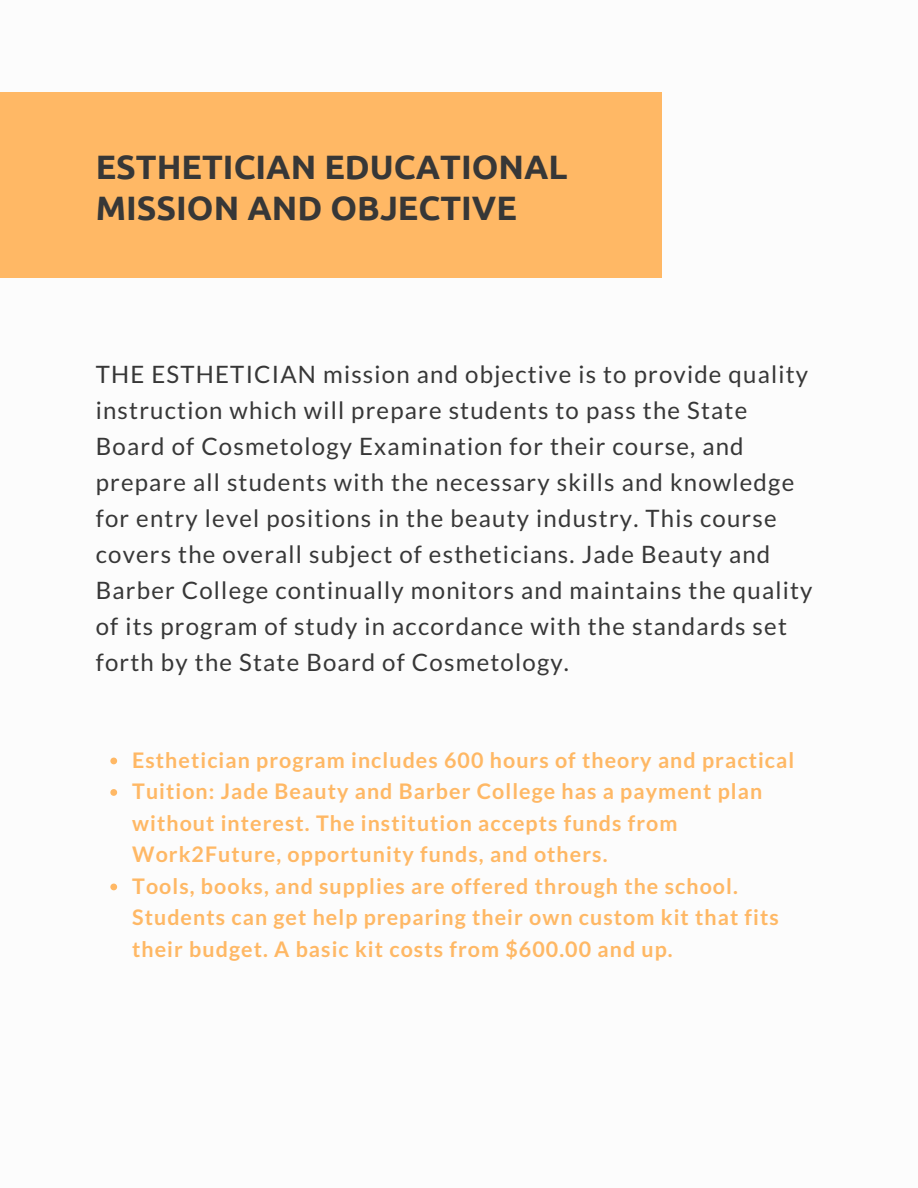
<style>
.page{position:relative;width:918px;height:1188px;background:#fff}
.page>*{position:absolute;margin:0;border:0;box-sizing:border-box;transform-origin:0 0}
.t1{font:700 33.9px "Ubuntu";color:#373737}
.t2{font:24px/36px "Lato";letter-spacing:.05em;color:#373737}
.t3{font:700 21.45px/31.5px "Lato";letter-spacing:.05em;color:#ffb865}
</style>
<div class="page">
<div style="left:0;top:92px;width:662px;height:185px;background:#ffb865"></div>
<svg style="left:110px;top:758px;width:7px;height:6px"></svg>
<svg style="left:110px;top:789px;width:7px;height:7px"></svg>
<svg style="left:110px;top:884px;width:7px;height:6px"></svg>
<p class="t1" style="left:96px;top:148px;width:473px">ESTHETICIAN EDUCATIONAL</p>
<p class="t1" style="left:96px;top:188px;width:423px">MISSION AND OBJECTIVE</p>
<p class="t2" style="left:96px;top:356px;width:718px">THE ESTHETICIAN mission and objective is to provide quality instruction which will prepare students to pass the State Board of Cosmetology Examination for their course, and prepare all students with the necessary skills and knowledge for entry level positions in the beauty industry. This course covers the overall subject of estheticians. Jade Beauty and Barber College continually monitors and maintains the quality of its program of study in accordance with the standards set forth by the State Board of Cosmetology.</p>
<p class="t3" style="left:132px;top:744px;width:664px">Esthetician program includes 600 hours of theory and practical</p>
<p class="t3" style="left:132px;top:775px;width:632px">Tuition: Jade Beauty and Barber College has a payment plan without interest. The institution accepts funds from<br>Work2Future, opportunity funds, and others.</p>
<p class="t3" style="left:132px;top:870px;width:648px">Tools, books, and supplies are offered through the school.<br>Students can get help preparing their own custom kit that fits their budget. A basic kit costs from $600.00 and up.</p>
</div>
